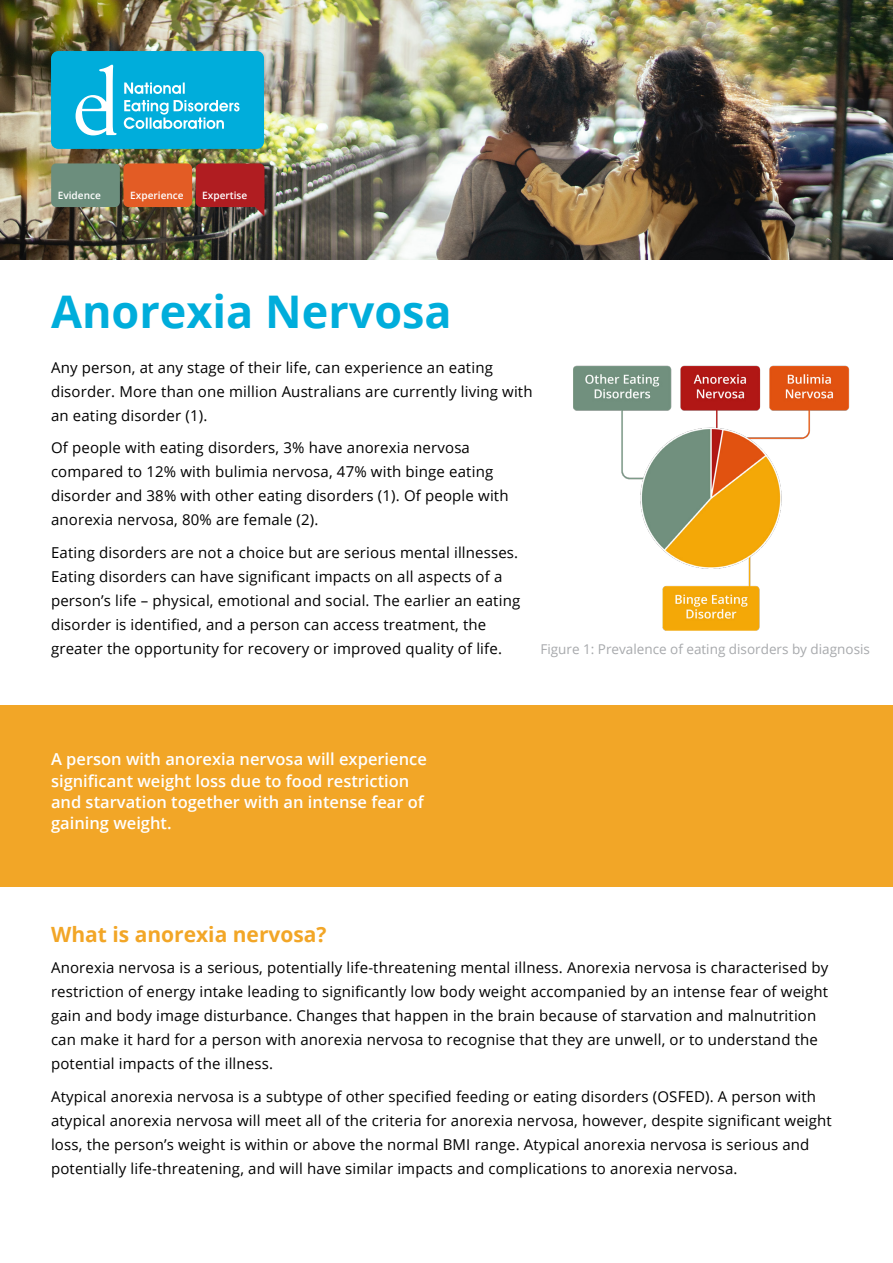
<style>
.page{position:relative;width:893px;height:1263px;background:#fff}
.page>*{position:absolute;margin:0;border:0;box-sizing:border-box;transform-origin:0 0}
.t1{font:700 45px "Open Sans";color:#00addb}
.t2{font:700 21px "Open Sans";color:#f2a627}
.t3{font:600 16.5px/21px "Open Sans";color:#fff}
.t4{font:15px/24px "Open Sans";letter-spacing:.01em;color:#000}
.t5{font:13.5px "Open Sans";color:#a7a9ac}
.t6{font:600 10.05px "Open Sans";color:#fff}
</style>
<div class="page">
<img style="left:0;top:0;width:893px;height:259px">
<div style="left:51px;top:163px;width:69px;height:44px;background:#6c8e7d;border-radius:5px"></div>
<div style="left:123px;top:163px;width:69px;height:44px;background:#e35c25;border-radius:5px"></div>
<div style="left:196px;top:163px;width:68px;height:44px;background:#b01d21;border-radius:5px"></div>
<svg style="left:255px;top:204px;width:9px;height:12px"></svg>
<div style="left:51px;top:51px;width:213px;height:98px;background:#00addb;border-radius:7px"></div>
<svg style="left:76px;top:65px;width:41px;height:70px"></svg>
<svg style="left:124px;top:100px;width:115px;height:29px"></svg>
<svg style="left:124px;top:83px;width:61px;height:11px"></svg>
<img style="left:573px;top:365px;width:277px;height:266px">
<div style="left:0;top:705px;width:893px;height:181px;background:#f2a627"></div>
<p class="t6" style="left:58px;top:189px;width:45px">Evidence</p>
<p class="t6" style="left:130px;top:189px;width:55px">Experience</p>
<p class="t6" style="left:202px;top:189px;width:47px">Expertise</p>
<h1 class="t1" style="left:51px;top:279px;width:402px">Anorexia Nervosa</h1>
<p class="t4" style="left:51px;top:355px;width:483px">Any person, at any stage of their life, can experience an eating disorder. More than one million Australians are currently living with an eating disorder (1).</p>
<p class="t4" style="left:51px;top:436px;width:459px">Of people with eating disorders, 3% have anorexia nervosa compared to 12% with bulimia nervosa, 47% with binge eating disorder and 38% with other eating disorders (1). Of people with anorexia nervosa, 80% are female (2).</p>
<p class="t4" style="left:51px;top:540px;width:471px">Eating disorders are not a choice but are serious mental illnesses.<br>Eating disorders can have significant impacts on all aspects of a person’s life – physical, emotional and social. The earlier an eating disorder is identified, and a person can access treatment, the greater the opportunity for recovery or improved quality of life.</p>
<p class="t5" style="left:540px;top:640px;width:331px">Figure 1: Prevalence of eating disorders by diagnosis</p>
<p class="t3" style="left:51px;top:749px;width:377px">A person with anorexia nervosa will experience significant weight loss due to food restriction and starvation together with an intense fear of gaining weight.</p>
<h2 class="t2" style="left:51px;top:920px;width:277px">What is anorexia nervosa?</h2>
<p class="t4" style="left:51px;top:955px;width:779px">Anorexia nervosa is a serious, potentially life-threatening mental illness. Anorexia nervosa is characterised by restriction of energy intake leading to significantly low body weight accompanied by an intense fear of weight gain and body image disturbance. Changes that happen in the brain because of starvation and malnutrition can make it hard for a person with anorexia nervosa to recognise that they are unwell, or to understand the potential impacts of the illness.</p>
<p class="t4" style="left:51px;top:1084px;width:782px">Atypical anorexia nervosa is a subtype of other specified feeding or eating disorders (OSFED). A person with atypical anorexia nervosa will meet all of the criteria for anorexia nervosa, however, despite significant weight loss, the person’s weight is within or above the normal BMI range. Atypical anorexia nervosa is serious and potentially life-threatening, and will have similar impacts and complications to anorexia nervosa.</p>
</div>
